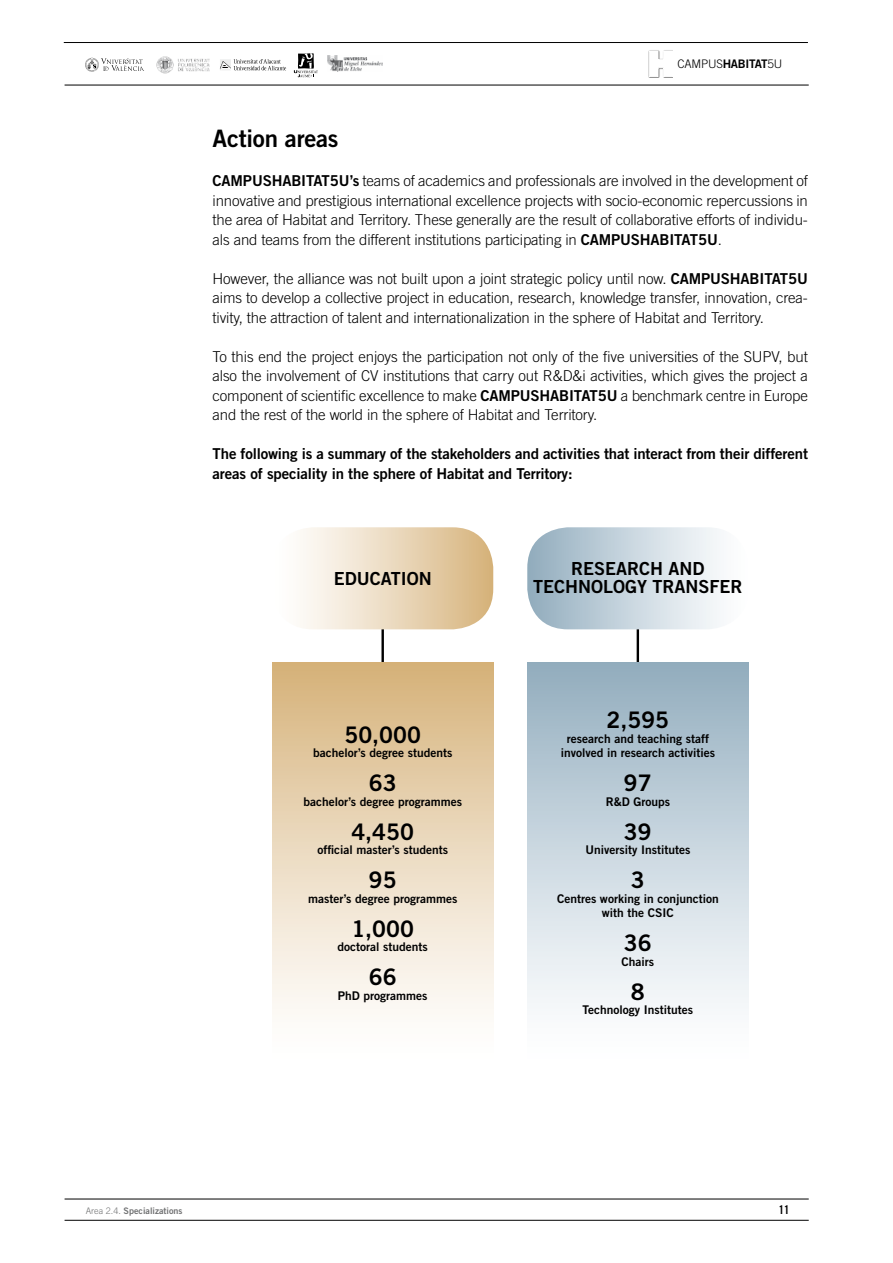
<style>
.page{position:relative;width:893px;height:1263px;background:#fff}
.page>*{position:absolute;margin:0;border:0;box-sizing:border-box;transform-origin:0 0}
.t1{font:24px "Trade Gothic LT Std Bd 2";letter-spacing:-.01em;color:#000}
.t2{font:22.8px "Trade Gothic LT Std Bd 2";color:#000}
.t3{font:18px "Trade Gothic LT Std Bd 2";color:#000}
.t4{font:300 15px/19.5px "Trade Gothic LT Std";letter-spacing:-.01em;color:#000;text-align:justify}
.t5{font:15px/19.5px "Trade Gothic LT Std Bd 2";letter-spacing:-.01em;color:#000}
.t6{font:12px/14.4px "Trade Gothic LT Std Bd 2";color:#000;text-align:center}
.t7{font:12px "Trade Gothic LT Std Bd Cn 20";color:#000}
.t8{font:300 11.85px "Trade Gothic LT Std";letter-spacing:-.02em;color:#000}
.t9{font:9px "Trade Gothic LT Std Bd 2";color:#707172}
.s1{font-family:"Trade Gothic LT Std Bd 2";font-weight:400}
.s2{font-family:"Trade Gothic LT Std";font-weight:300}
</style>
<div class="page">
<svg style="left:220px;top:59px;width:66px;height:12px"></svg>
<hr style="left:65px;top:85px;width:744px;height:1px;background:#000">
<hr style="left:64px;top:42px;width:744px;height:1px;background:#000">
<hr style="left:65px;top:1220px;width:744px;height:1px;background:#000">
<hr style="left:65px;top:1199px;width:744px;height:1px;background:#000">
<div style="left:647px;top:49px;width:26px;height:28px;background:#000;opacity:.7"></div>
<svg style="left:649px;top:51px;width:24px;height:26px"></svg>
<svg style="left:85px;top:58px;width:59px;height:14px"></svg>
<svg style="left:294px;top:53px;width:24px;height:24px"></svg>
<img style="left:156px;top:56px;width:54px;height:17px">
<img style="left:327px;top:55px;width:56px;height:17px">
<hr style="left:381px;top:548px;width:3px;height:146px;background:#000">
<div style="left:272px;top:662px;width:221px;height:402px;background:linear-gradient(to bottom,#d7b47d,#fff)"></div>
<svg style="left:300px;top:527px;width:193px;height:102px;background:#ebdabf"></svg>
<hr style="left:637px;top:548px;width:2px;height:146px;background:#000">
<div style="left:527px;top:662px;width:221px;height:402px;background:linear-gradient(to bottom,#95afc0,#fff)"></div>
<svg style="left:527px;top:527px;width:192px;height:102px;background:#c8d6df"></svg>
<p class="t8" style="left:678px;top:57px;width:106px">CAMPUS<span class="s1">HABITAT</span>5U</p>
<h1 class="t1" style="left:213px;top:124px;width:127px">Action areas</h1>
<p class="t4" style="left:213px;top:171px;width:597px"><span class="s1">CAMPUSHABITAT5U’s</span> teams of academics and professionals are involved in the development of innovative and prestigious international excellence projects with socio-economic repercussions in the area of Habitat and Territory. These generally are the result of collaborative efforts of individu&shy;als and teams from the different institutions participating in <span class="s1">CAMPUSHABITAT5U</span>.</p>
<p class="t4" style="left:213px;top:268px;width:597px">However, the alliance was not built upon a joint strategic policy until now. <span class="s1">CAMPUSHABITAT5U </span>aims to develop a collective project in education, research, knowledge transfer, innovation, crea&shy;tivity, the attraction of talent and internationalization in the sphere of Habitat and Territory.</p>
<p class="t4" style="left:213px;top:346px;width:597px">To this end the project enjoys the participation not only of the five universities of the SUPV, but also the involvement of CV institutions that carry out R&amp;D&amp;i activities, which gives the project a component of scientific excellence to make <span class="s1">CAMPUSHABITAT5U</span> a benchmark centre in Europe and the rest of the world in the sphere of Habitat and Territory.</p>
<p class="t5" style="left:213px;top:444px;width:597px">The following is a summary of the stakeholders and activities that interact from their different areas of speciality in the sphere of Habitat and Territory:</p>
<p class="t3" style="left:334px;top:567px;width:23px">Education</p>
<h2 class="t2" style="left:344px;top:720px;width:78px">50,000</h2>
<p class="t6" style="left:313px;top:745px;width:141px">bachelor’s degree students</p>
<h2 class="t2" style="left:369px;top:769px;width:29px">63</h2>
<p class="t6" style="left:303px;top:794px;width:160px">bachelor’s degree programmes</p>
<h2 class="t2" style="left:351px;top:817px;width:64px">4,450</h2>
<p class="t6" style="left:317px;top:842px;width:132px">official master’s students</p>
<h2 class="t2" style="left:369px;top:866px;width:29px">95</h2>
<p class="t6" style="left:308px;top:891px;width:151px">master’s degree programmes</p>
<h2 class="t2" style="left:351px;top:914px;width:64px">1,000</h2>
<p class="t6" style="left:338px;top:939px;width:92px">doctoral students</p>
<h2 class="t2" style="left:369px;top:963px;width:29px">66</h2>
<p class="t6" style="left:338px;top:988px;width:91px">PhD programmes</p>
<p class="t3" style="left:571px;top:557px;width:25px">Research</p>
<p class="t3" style="left:669px;top:557px;width:13px">and</p>
<p class="t3" style="left:533px;top:575px;width:13px">techno</p>
<p class="t3" style="left:603px;top:575px;width:62px">logy transfer</p>
<h2 class="t2" style="left:606px;top:706px;width:64px">2,595</h2>
<p class="t6" style="left:561px;top:731px;width:156px">research and teaching staff involved in research activities</p>
<h2 class="t2" style="left:624px;top:769px;width:29px">97</h2>
<p class="t6" style="left:606px;top:794px;width:66px">R&amp;D Groups</p>
<h2 class="t2" style="left:624px;top:817px;width:29px">39</h2>
<p class="t6" style="left:585px;top:842px;width:106px">University Institutes</p>
<h2 class="t2" style="left:631px;top:866px;width:15px">3</h2>
<p class="t6" style="left:557px;top:891px;width:163px">Centres working in conjunction with the CSIC</p>
<h2 class="t2" style="left:624px;top:929px;width:29px">36</h2>
<p class="t6" style="left:621px;top:954px;width:34px">Chairs</p>
<h2 class="t2" style="left:631px;top:977px;width:15px">8</h2>
<p class="t6" style="left:582px;top:1002px;width:112px">Technology Institutes</p>
<p class="t9" style="left:86px;top:1205px;width:98px"><span class="s2">Area 2.4.</span> Specializations</p>
<p class="t7" style="left:779px;top:1202px;width:12px">11</p>
</div>
